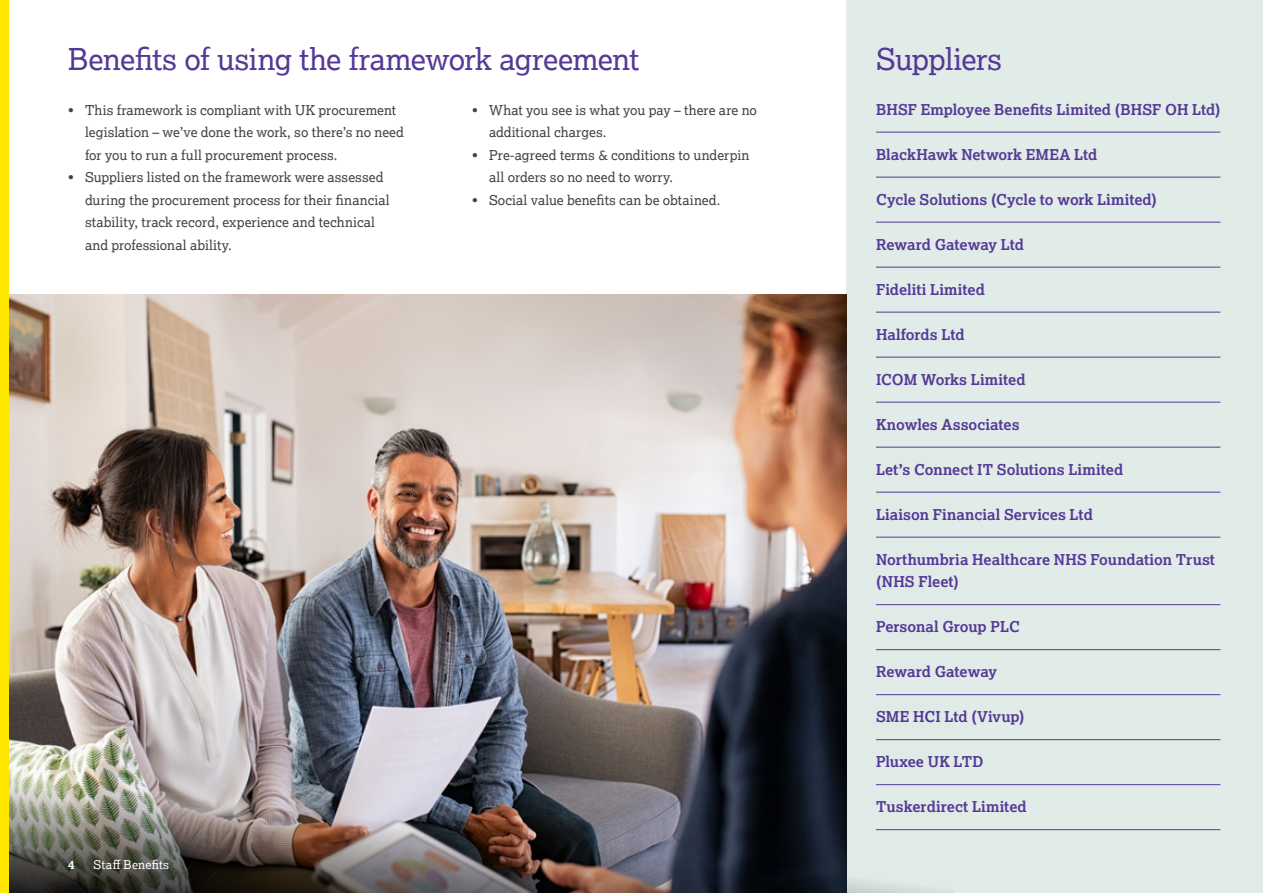
<style>
.page{position:relative;width:1263px;height:893px;background:#fff}
.page>*{position:absolute;margin:0;border:0;box-sizing:border-box;transform-origin:0 0}
.t1{font:30px "Lexia";letter-spacing:-.015em;color:#543996}
.t2{font:700 15px/22.5px "Lexia";color:#543996}
.t3{font:13.5px/22.5px "Lexia";color:#404241}
.t4{font:12px "Lexia";letter-spacing:.025em;color:#fff}
.t5{font:700 12px "Lexia";color:#fff}
</style>
<div class="page">
<div style="left:846px;top:0;width:417px;height:893px;background:#e1ece9"></div>
<hr style="left:876px;top:132px;width:344px;height:1px;background:#543996">
<hr style="left:876px;top:177px;width:344px;height:1px;background:#543996">
<hr style="left:876px;top:222px;width:344px;height:1px;background:#543996">
<hr style="left:876px;top:267px;width:344px;height:1px;background:#543996">
<hr style="left:876px;top:312px;width:344px;height:1px;background:#543996">
<hr style="left:876px;top:357px;width:344px;height:1px;background:#543996">
<hr style="left:876px;top:402px;width:344px;height:1px;background:#543996">
<hr style="left:876px;top:447px;width:344px;height:1px;background:#543996">
<hr style="left:876px;top:492px;width:344px;height:1px;background:#543996">
<hr style="left:876px;top:537px;width:344px;height:1px;background:#543996">
<hr style="left:876px;top:604px;width:344px;height:1px;background:#543996">
<hr style="left:876px;top:649px;width:344px;height:1px;background:#543996">
<hr style="left:876px;top:694px;width:344px;height:1px;background:#543996">
<hr style="left:876px;top:739px;width:344px;height:1px;background:#543996">
<hr style="left:876px;top:784px;width:344px;height:1px;background:#543996">
<hr style="left:876px;top:829px;width:344px;height:1px;background:#543996">
<img style="left:9px;top:295px;width:837px;height:135px">
<img style="left:9px;top:430px;width:946px;height:463px">
<div style="left:0;top:0;width:9px;height:893px;background:#ffe600"></div>
<h1 class="t1" style="left:68px;top:40px;width:572px">Benefits of using the framework agreement</h1>
<h1 class="t1" style="left:876px;top:40px;width:128px">Suppliers</h1>
<p class="t3" style="left:489px;top:98px;width:269px;text-indent:-17px">• What you see is what you pay – there are no additional charges.</p>
<p class="t3" style="left:489px;top:143px;width:262px;text-indent:-17px">• Pre-agreed terms &amp; conditions to underpin all orders so no need to worry.</p>
<p class="t3" style="left:472px;top:188px;width:250px">• Social value benefits can be obtained.</p>
<p class="t2" style="left:876px;top:98px;width:346px">BHSF Employee Benefits Limited (BHSF OH Ltd)</p>
<p class="t2" style="left:876px;top:143px;width:223px">BlackHawk Network EMEA Ltd</p>
<p class="t2" style="left:876px;top:188px;width:282px">Cycle Solutions (Cycle to work Limited)</p>
<p class="t2" style="left:876px;top:233px;width:149px">Reward Gateway Ltd</p>
<p class="t2" style="left:876px;top:278px;width:110px">Fideliti Limited</p>
<p class="t2" style="left:876px;top:323px;width:90px">Halfords Ltd</p>
<p class="t2" style="left:876px;top:368px;width:151px">ICOM Works Limited</p>
<p class="t2" style="left:876px;top:413px;width:145px">Knowles Associates</p>
<p class="t2" style="left:876px;top:458px;width:249px">Let’s Connect IT Solutions Limited</p>
<p class="t2" style="left:876px;top:503px;width:218px">Liaison Financial Services Ltd</p>
<p class="t2" style="left:876px;top:548px;width:340px">Northumbria Healthcare NHS Foundation Trust (NHS Fleet)</p>
<p class="t2" style="left:876px;top:615px;width:146px">Personal Group PLC</p>
<p class="t2" style="left:876px;top:660px;width:123px">Reward Gateway</p>
<p class="t2" style="left:876px;top:705px;width:150px">SME HCI Ltd (Vivup)</p>
<p class="t2" style="left:876px;top:750px;width:109px">Pluxee UK LTD</p>
<p class="t2" style="left:876px;top:795px;width:152px">Tuskerdirect Limited</p>
<p class="t3" style="left:85px;top:98px;width:320px;text-indent:-17px">• This framework is compliant with UK procurement legislation – we’ve done the work, so there’s no need for you to run a full procurement process.</p>
<p class="t3" style="left:85px;top:166px;width:306px;text-indent:-17px">• Suppliers listed on the framework were assessed during the procurement process for their financial stability, track record, experience and technical and professional ability.</p>
<p class="t5" style="left:68px;top:857px;width:8px">4</p>
<p class="t4" style="left:94px;top:857px;width:77px">Staff Benefits</p>
</div>
